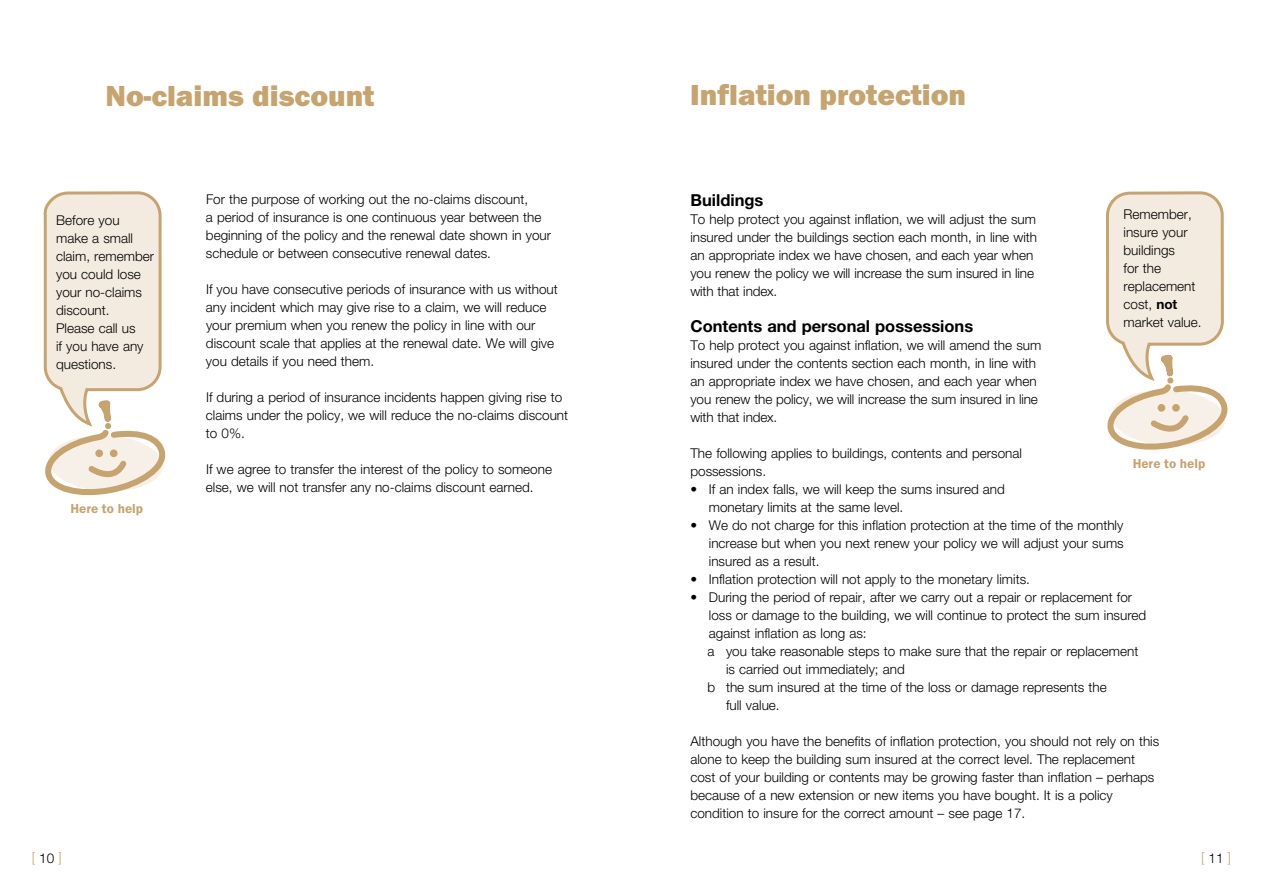
<style>
.page{position:relative;width:1263px;height:893px;background:#fff}
.page>*{position:absolute;margin:0;border:0;box-sizing:border-box;transform-origin:0 0}
.t1{font:30px "Franklin Got Itc T Heav";color:#c7a36e}
.t2{font:700 16.5px "Helvetica Neue";color:#000}
.t3{font:300 13.5px/18px "Helvetica Neue";color:#000}
.t4{font:600 13.5px "Franklin Got T";color:#c7a36e}
.t5{font:300 13.5px "Helvetica Neue";color:#c7a36e}
.s1{font-weight:700}
.s2{color:#000}
</style>
<div class="page">
<svg style="left:1106px;top:191px;width:121px;height:259px"></svg>
<svg style="left:43px;top:191px;width:122px;height:305px"></svg>
<p class="t1" style="left:106px;top:79px;width:270px">No-claims discount</p>
<p class="t3" style="left:56px;top:211px;width:99px">Before you make a small claim, remember you could lose your no-claims discount.<br>Please call us<br>if you have any questions.</p>
<p class="t4" style="left:70px;top:501px;width:74px">Here to help</p>
<p class="t3" style="left:206px;top:189px;width:347px">For the purpose of working out the no-claims discount,<br>a period of insurance is one continuous year between the beginning of the policy and the renewal date shown in your schedule or between consecutive renewal dates.</p>
<p class="t3" style="left:206px;top:279px;width:353px">If you have consecutive periods of insurance with us without any incident which may give rise to a claim, we will reduce</p>
<p class="t3" style="left:206px;top:315px;width:350px">your premium when you renew the policy in line with our discount scale that applies at the renewal date. We will give you details if you need them.</p>
<p class="t3" style="left:206px;top:387px;width:364px">If during a period of insurance incidents happen giving rise to claims under the policy, we will reduce the no-claims discount to 0%.</p>
<p class="t3" style="left:206px;top:459px;width:348px">If we agree to transfer the interest of the policy to someone else, we will not transfer any no-claims discount earned.</p>
<p class="t1" style="left:690px;top:77px;width:277px">Inflation protection</p>
<p class="t2" style="left:690px;top:190px;width:74px">Buildings</p>
<p class="t3" style="left:690px;top:210px;width:348px">To help protect you against inflation, we will adjust the sum insured under the buildings section each month, in line with an appropriate index we have chosen, and each year when you renew the policy we will increase the sum insured in line with that index.</p>
<p class="t2" style="left:690px;top:316px;width:284px">Contents and personal possessions</p>
<p class="t3" style="left:690px;top:336px;width:352px">To help protect you against inflation, we will amend the sum insured under the contents section each month, in line with an appropriate index we have chosen, and each year when you renew the policy, we will increase the sum insured in line with that index.</p>
<p class="t3" style="left:690px;top:444px;width:333px">The following applies to buildings, contents and personal possessions.</p>
<p class="t3" style="left:709px;top:480px;width:298px;text-indent:-18px">• If an index falls, we will keep the sums insured and monetary limits at the same level.</p>
<p class="t3" style="left:709px;top:516px;width:416px;text-align:justify;text-indent:-18px">• We do not charge for this inflation protection at the time of the monthly increase but when you next renew your policy we will adjust your sums insured as a result.</p>
<p class="t3" style="left:690px;top:570px;width:341px">• Inflation protection will not apply to the monetary limits.</p>
<p class="t3" style="left:709px;top:588px;width:439px;text-indent:-18px">• During the period of repair, after we carry out a repair or replacement for loss or damage to the building, we will continue to protect the sum insured against inflation as long as:</p>
<p class="t3" style="left:726px;top:642px;width:414px;text-indent:-18px">a you take reasonable steps to make sure that the repair or replacement is carried out immediately; and</p>
<p class="t3" style="left:726px;top:678px;width:382px;text-indent:-18px">b the sum insured at the time of the loss or damage represents the full value.</p>
<p class="t3" style="left:690px;top:732px;width:470px">Although you have the benefits of inflation protection, you should not rely on this alone to keep the building sum insured at the correct level. The replacement cost of your building or contents may be growing faster than inflation – perhaps because of a new extension or new items you have bought. It is a policy condition to insure for the correct amount – see page 17.</p>
<p class="t3" style="left:1123px;top:205px;width:80px">Remember, insure your buildings<br>for the replacement cost, <span class="s1">not </span>market value.</p>
<p class="t4" style="left:1133px;top:456px;width:74px">Here to help</p>
<p class="t5" style="left:32px;top:849px;width:31px">[ <span class="s2">10</span> ]</p>
<p class="t5" style="left:1201px;top:849px;width:31px">[ <span class="s2">11</span> ]</p>
</div>
